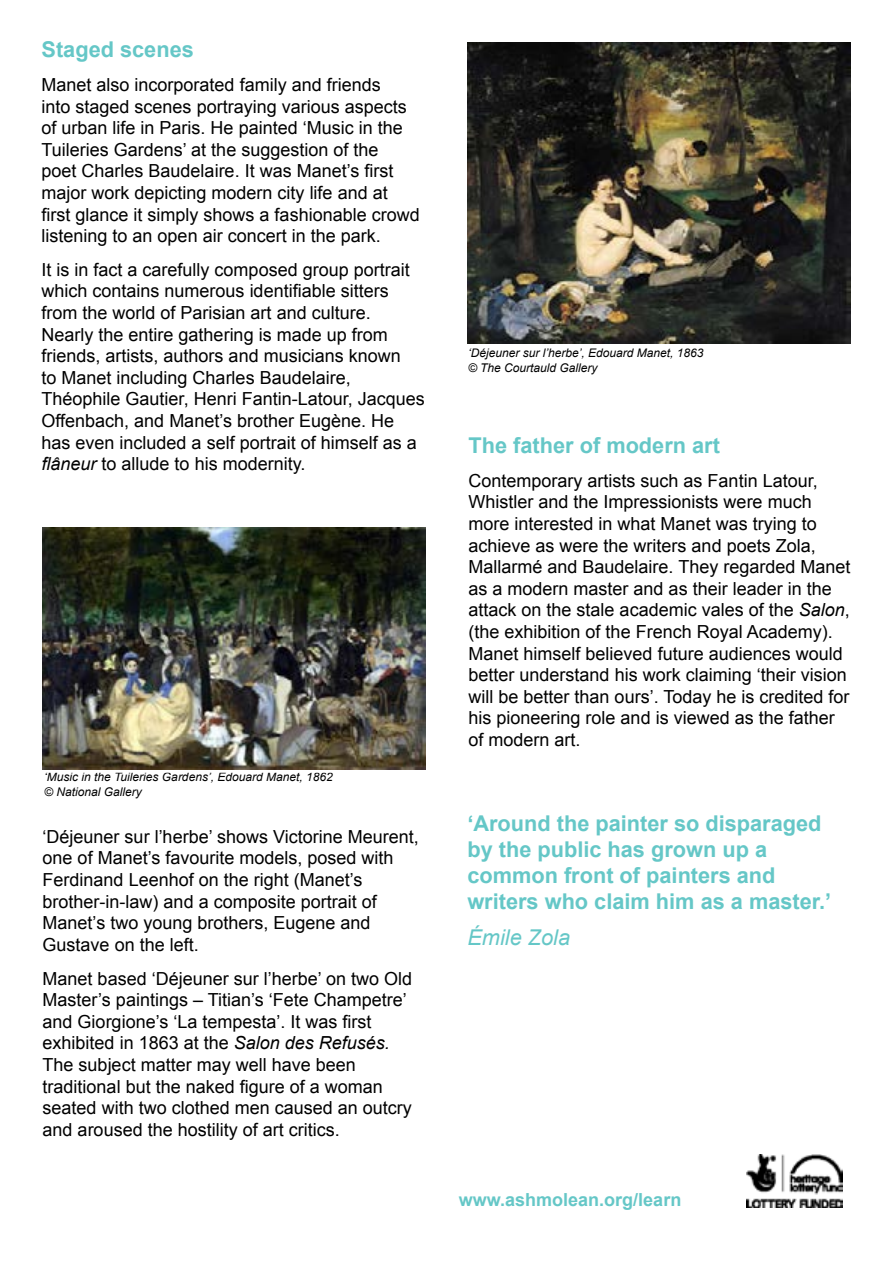
<style>
.page{position:relative;width:893px;height:1263px;background:#fff}
.page>*{position:absolute;margin:0;border:0;box-sizing:border-box;transform-origin:0 0}
.t1{font:700 21.75px/26.1px "Arial";color:#65c7c7}
.t2{font:italic 21.75px "Arial";color:#65c7c7}
.t3{font:18px/21.6px "Arial";color:#000}
.t4{font:700 18px "Arial";color:#65c7c7}
.t5{font:italic 12px/15px "Arial";color:#000}
.s1{font-style:italic}
</style>
<div class="page">
<img style="left:43px;top:528px;width:382px;height:242px">
<img style="left:468px;top:43px;width:382px;height:301px">
<img style="left:746px;top:1154px;width:97px;height:54px">
<p class="t1" style="left:42px;top:37px;width:154px">Staged scenes</p>
<p class="t3" style="left:42px;top:74px;width:380px">Manet also incorporated family and friends<br>into staged scenes portraying various aspects of urban life in Paris. He painted ‘Music in the Tuileries Gardens’ at the suggestion of the<br>poet Charles Baudelaire. It was Manet’s first major work depicting modern city life and at first glance it simply shows a fashionable crowd listening to an open air concert in the park.</p>
<p class="t3" style="left:42px;top:259px;width:385px">It is in fact a carefully composed group portrait which contains numerous identifiable sitters from the world of Parisian art and culture.<br>Nearly the entire gathering is made up from friends, artists, authors and musicians known<br>to Manet including Charles Baudelaire, Théophile Gautier, Henri Fantin-Latour, Jacques Offenbach, and Manet’s brother Eugène. He has even included a self portrait of himself as a <span class="s1">flâneur</span> to allude to his modernity.</p>
<p class="t5" style="left:44px;top:770px;width:290px">‘Music in the Tuileries Gardens’, Edouard Manet, 1862 © National Gallery</p>
<p class="t3" style="left:43px;top:826px;width:378px">‘Déjeuner sur l’herbe’ shows Victorine Meurent, one of Manet’s favourite models, posed with Ferdinand Leenhof on the right (Manet’s brother-in-law) and a composite portrait of Manet’s two young brothers, Eugene and Gustave on the left.</p>
<p class="t3" style="left:43px;top:967px;width:371px">Manet based ‘Déjeuner sur l’herbe’ on two Old Master’s paintings – Titian’s ‘Fete Champetre’ and Giorgione’s ‘La tempesta’. It was first exhibited in 1863 at the <span class="s1">Salon des Refusés.<br></span>The subject matter may well have been traditional but the naked figure of a woman seated with two clothed men caused an outcry and aroused the hostility of art critics.</p>
<p class="t5" style="left:468px;top:345px;width:237px">‘Déjeuner sur l’herbe’, Edouard Manet, 1863 © The Courtauld Gallery</p>
<p class="t1" style="left:469px;top:433px;width:253px">The father of modern art</p>
<p class="t3" style="left:469px;top:470px;width:383px">Contemporary artists such as Fantin Latour, Whistler and the Impressionists were much more interested in what Manet was trying to achieve as were the writers and poets Zola, Mallarmé and Baudelaire. They regarded Manet as a modern master and as their leader in the attack on the stale academic vales of the <span class="s1">Salon</span>, (the exhibition of the French Royal Academy).<br>Manet himself believed future audiences would better understand his work claiming ‘their vision will be better than ours’. Today he is credited for his pioneering role and is viewed as the father of modern art.</p>
<p class="t1" style="left:467px;top:811px;width:365px">‘Around the painter so disparaged by the public has grown up a common front of painters and writers who claim him as a master.’</p>
<p class="t2" style="left:467px;top:923px;width:104px">Émile Zola</p>
<p class="t4" style="left:459px;top:1187px;width:224px">www.ashmolean.org/learn</p>
</div>
